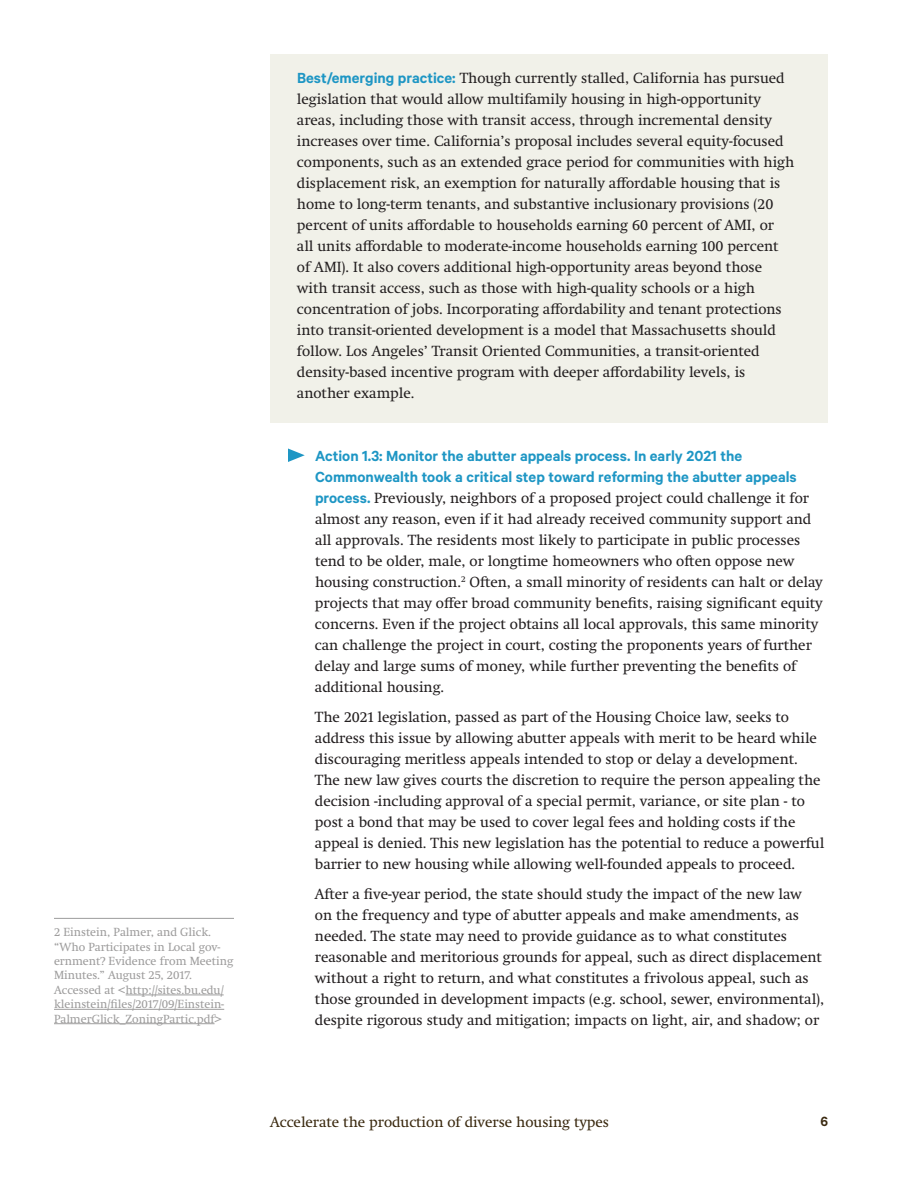
<style>
.page{position:relative;width:918px;height:1188px;background:#fff}
.page>*{position:absolute;margin:0;border:0;box-sizing:border-box;transform-origin:0 0}
.t1{font:600 16.5px/21px "Calibre";color:#1e96c4}
.t2{font:15px/21px "Swift Neue LT Pro";color:#231f20}
.t3{font:15px "Swift Neue LT Pro";color:#3a290f}
.t4{font:600 15px "Calibre";color:#3a290f}
.t5{font:12px/14.4px "Swift Neue LT Pro";color:#9d9c9c}
.s1{font-family:"Calibre";font-weight:600;font-size:16.5px;color:#1e96c4}
</style>
<div class="page">
<div style="left:270px;top:54px;width:558px;height:369px;background:#f1f1e9"></div>
<svg style="left:288px;top:448px;width:17px;height:14px"></svg>
<hr style="left:54px;top:918px;width:180px;height:1px;background:#9d9c9c">
<hr style="left:126px;top:995px;width:98px;height:1px;background:#9d9c9c">
<hr style="left:54px;top:1009px;width:170px;height:1px;background:#9d9c9c">
<hr style="left:54px;top:1023px;width:161px;height:1px;background:#9d9c9c">
<p class="t5" style="left:54px;top:925px;width:181px">2 Einstein, Palmer, and Glick. “Who Participates in Local gov&shy;ernment? Evidence from Meeting Minutes.” August 25, 2017.<br>Accessed at &lt;http://sites.bu.edu/ kleinstein/files/2017/09/Einstein-PalmerGlick_ZoningPartic.pdf&gt;</p>
<p class="t2" style="left:297px;top:68px;width:499px"><span class="s1">Best/emerging practice:</span> Though currently stalled, California has pursued legislation that would allow multifamily housing in high-opportunity areas, including those with transit access, through incremental density increases over time. California’s proposal includes several equity-focused components, such as an extended grace period for communities with high displacement risk, an exemption for naturally affordable housing that is home to long-term tenants, and substantive inclusionary provisions (20 percent of units affordable to households earning 60 percent of AMI, or<br>all units affordable to moderate-income households earning 100 percent of AMI). It also covers additional high-opportunity areas beyond those with transit access, such as those with high-quality schools or a high concentration of jobs. Incorporating affordability and tenant protections into transit-oriented development is a model that Massachusetts should follow. Los Angeles’ Transit Oriented Communities, a transit-oriented density-based incentive program with deeper affordability levels, is another example.</p>
<p class="t1" style="left:315px;top:445px;width:483px">Action 1.3: Monitor the abutter appeals process. In early 2021 the<br>Commonwealth took a critical step toward reforming the abutter appeals</p>
<p class="t2" style="left:315px;top:487px;width:509px"><span class="s1">process.</span> Previously, neighbors of a proposed project could challenge it for almost any reason, even if it had already received community support and all approvals. The residents most likely to participate in public processes tend to be older, male, or longtime homeowners who often oppose new housing construction.<sup>2</sup> Often, a small minority of residents can halt or delay projects that may offer broad community benefits, raising significant equity concerns. Even if the project obtains all local approvals, this same minority can challenge the project in court, costing the proponents years of further delay and large sums of money, while further preventing the benefits of additional housing.</p>
<p class="t2" style="left:315px;top:706px;width:511px">The 2021 legislation, passed as part of the Housing Choice law, seeks to address this issue by allowing abutter appeals with merit to be heard while discouraging meritless appeals intended to stop or delay a development.<br>The new law gives courts the discretion to require the person appealing the decision -including approval of a special permit, variance, or site plan - to post a bond that may be used to cover legal fees and holding costs if the appeal is denied. This new legislation has the potential to reduce a powerful barrier to new housing while allowing well-founded appeals to proceed.</p>
<p class="t2" style="left:315px;top:883px;width:511px">After a five-year period, the state should study the impact of the new law<br>on the frequency and type of abutter appeals and make amendments, as needed. The state may need to provide guidance as to what constitutes reasonable and meritorious grounds for appeal, such as direct displacement without a right to return, and what constitutes a frivolous appeal, such as those grounded in development impacts (e.g. school, sewer, environmental), despite rigorous study and mitigation; impacts on light, air, and shadow; or</p>
<p class="t3" style="left:270px;top:1113px;width:341px">Accelerate the production of diverse housing types</p>
<p class="t4" style="left:820px;top:1112px;width:9px">6</p>
</div>
